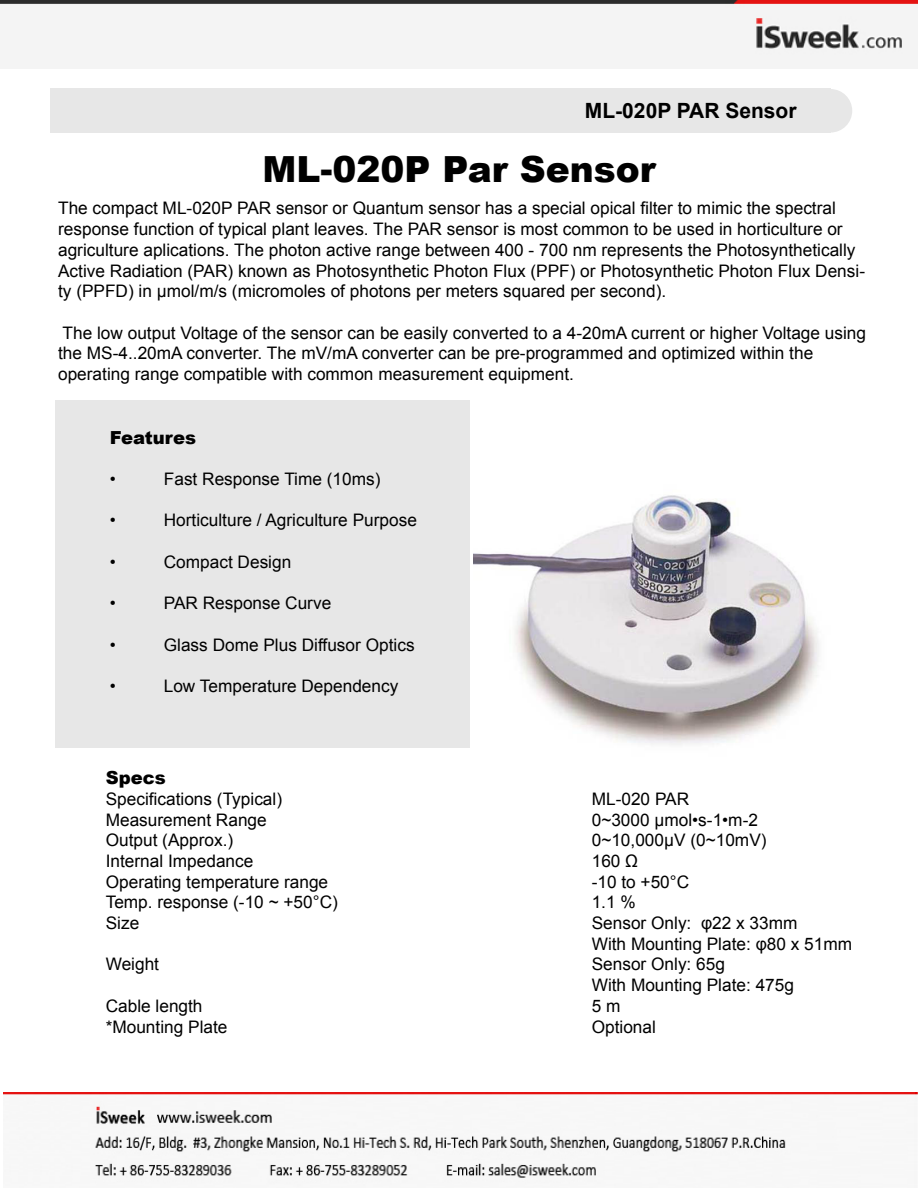
<style>
.page{position:relative;width:918px;height:1188px;background:#fff}
.page>*{position:absolute;margin:0;border:0;box-sizing:border-box;transform-origin:0 0}
.t1{font:900 36px "Arial";color:#000}
.t2{font:700 21px "Arial";color:#000}
.t3{font:900 18px "Arial";color:#000}
.t4{font:17.25px/20.7px "Arial";color:#000}
</style>
<div class="page">
<div style="left:50px;top:88px;width:780px;height:45px;background:#e7e7e7"></div>
<div style="left:809px;top:89px;width:43px;height:44px;background:#e7e7e7;border-radius:50%"></div>
<div style="left:56px;top:400px;width:414px;height:348px;background:#e7e7e7"></div>
<img style="left:473px;top:495px;width:346px;height:250px">
<img style="left:1px;top:0;width:917px;height:69px">
<img style="left:3px;top:1093px;width:914px;height:85px">
<p class="t2" style="left:585px;top:97px;width:213px">ML-020P PAR Sensor</p>
<h1 class="t1" style="left:262px;top:143px;width:395px">ML-020P Par Sensor</h1>
<p class="t4" style="left:58px;top:198px;width:808px">The compact ML-020P PAR sensor or Quantum sensor has a special opical filter to mimic the spectral response function of typical plant leaves. The PAR sensor is most common to be used in horticulture or agriculture aplications. The photon active range between 400 - 700 nm represents the Photosynthetically Active Radiation (PAR) known as Photosynthetic Photon Flux (PPF) or Photosynthetic Photon Flux Densi&shy;ty (PPFD) in μmol/m/s (micromoles of photons per meters squared per second).</p>
<p class="t4" style="left:58px;top:322px;width:810px">The low output Voltage of the sensor can be easily converted to a 4-20mA current or higher Voltage using the MS-4..20mA converter. The mV/mA converter can be pre-programmed and optimized within the operating range compatible with common measurement equipment.</p>
<p class="t3" style="left:110px;top:424px;width:88px">Features</p>
<p class="t4" style="left:110px;top:469px;width:8px">•</p>
<p class="t4" style="left:164px;top:469px;width:218px">Fast Response Time (10ms)</p>
<p class="t4" style="left:110px;top:510px;width:8px">•</p>
<p class="t4" style="left:164px;top:510px;width:255px">Horticulture / Agriculture Purpose</p>
<p class="t4" style="left:110px;top:551px;width:8px">•</p>
<p class="t4" style="left:164px;top:551px;width:129px">Compact Design</p>
<p class="t4" style="left:110px;top:593px;width:8px">•</p>
<p class="t4" style="left:164px;top:593px;width:169px">PAR Response Curve</p>
<p class="t4" style="left:110px;top:634px;width:8px">•</p>
<p class="t4" style="left:164px;top:634px;width:252px">Glass Dome Plus Diffusor Optics</p>
<p class="t4" style="left:110px;top:676px;width:8px">•</p>
<p class="t4" style="left:164px;top:676px;width:236px">Low Temperature Dependency</p>
<p class="t3" style="left:106px;top:765px;width:62px">Specs</p>
<p class="t4" style="left:106px;top:789px;width:178px">Specifications (Typical)</p>
<p class="t4" style="left:592px;top:789px;width:99px">ML-020 PAR</p>
<p class="t4" style="left:106px;top:809px;width:163px">Measurement Range</p>
<p class="t4" style="left:592px;top:809px;width:168px">0~3000 μmol•s-1•m-2</p>
<p class="t4" style="left:106px;top:830px;width:129px">Output (Approx.)</p>
<p class="t4" style="left:592px;top:830px;width:176px">0~10,000μV (0~10mV)</p>
<p class="t4" style="left:106px;top:851px;width:149px">Internal Impedance</p>
<p class="t4" style="left:592px;top:851px;width:48px">160 Ω</p>
<p class="t4" style="left:106px;top:871px;width:224px">Operating temperature range</p>
<p class="t4" style="left:592px;top:871px;width:99px">-10 to +50°C</p>
<p class="t4" style="left:106px;top:892px;width:234px">Temp. response (-10 ~ +50°C)</p>
<p class="t4" style="left:592px;top:892px;width:46px">1.1 %</p>
<p class="t4" style="left:106px;top:913px;width:35px">Size</p>
<p class="t4" style="left:592px;top:913px;width:262px">Sensor Only: φ22 x 33mm<br>With Mounting Plate: φ80 x 51mm</p>
<p class="t4" style="left:106px;top:954px;width:55px">Weight</p>
<p class="t4" style="left:592px;top:954px;width:204px">Sensor Only: 65g<br>With Mounting Plate: 475g</p>
<p class="t4" style="left:106px;top:996px;width:98px">Cable length</p>
<p class="t4" style="left:592px;top:996px;width:30px">5 m</p>
<p class="t4" style="left:106px;top:1016px;width:123px">*Mounting Plate</p>
<p class="t4" style="left:592px;top:1016px;width:66px">Optional</p>
</div>
